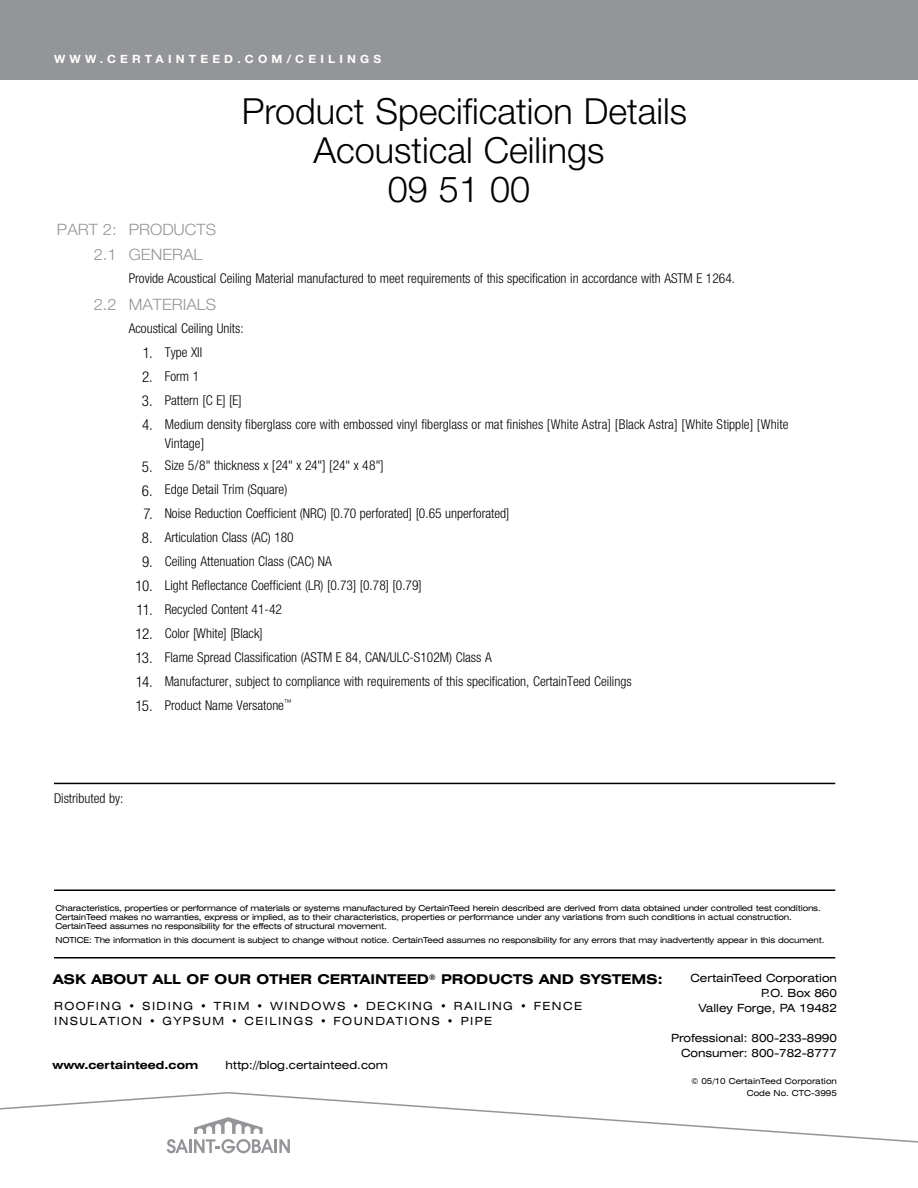
<style>
.page{position:relative;width:918px;height:1188px;background:#fff}
.page>*{position:absolute;margin:0;border:0;box-sizing:border-box;transform-origin:0 0}
.t1{font:300 36px/39px "Helvetica Neue";color:#000;text-align:center}
.t2{font:300 15.6px/25px "Helvetica Neue";color:#939598;scale:1.05 1}
.t3{font:300 condensed 13.5px/18.8px "Helvetica Neue";color:#000}
.t4{font:700 expanded 13.5px "Swiss 721 BT";color:#000}
.t5{font:700 11.4px "Helvetica Neue";letter-spacing:.35em;color:#fff;scale:1.05 1}
.t6{font:expanded 11.25px/15px "Swiss 721 BT";color:#000;text-align:right}
.t7{font:expanded 11.25px/15px "Swiss 721 BT";letter-spacing:.125em;color:#000}
.t8{font:700 expanded 11.25px "Swiss 721 BT";color:#000}
.t9{font:expanded 8.25px/9px "Swiss 721 BT";letter-spacing:-.02em;color:#000}
.t10{font:expanded 8.25px/12px "Swiss 721 BT";color:#000;text-align:right}
.s1{font-size:15px}
</style>
<div class="page">
<hr style="left:189px;top:1139px;width:3px;height:14px;background:#939598">
<svg style="left:167px;top:1144px;width:21px;height:9px"></svg>
<svg style="left:194px;top:1144px;width:96px;height:9px"></svg>
<svg style="left:0;top:1092px;width:918px;height:52px"></svg>
<hr style="left:54px;top:783px;width:781px;height:1px;background:#000">
<hr style="left:54px;top:957px;width:781px;height:1px;background:#000">
<hr style="left:54px;top:890px;width:781px;height:1px;background:#000">
<div style="left:0;top:0;width:918px;height:80px;background:#939598"></div>
<p class="t5" style="left:54px;top:52px;width:313px">WWW.CERTAINTEED.COM/CEILINGS</p>
<h1 class="t1" style="left:242px;top:91px;width:447px">Product Specification Details<br>Acoustical Ceilings<br>09 51 00</h1>
<p class="t2" style="left:94px;top:217px;width:118px;text-indent:-37px">PART 2: PRODUCTS<br>2.1 GENERAL</p>
<p class="t3" style="left:129px;top:269px;width:608px">Provide Acoustical Ceiling Material manufactured to meet requirements of this specification in accordance with ASTM E 1264.</p>
<p class="t2" style="left:94px;top:292px;width:118px">2.2 MATERIALS</p>
<p class="t3" style="left:129px;top:319px;width:117px">Acoustical Ceiling Units:</p>
<p class="t3" style="left:143px;top:343px;width:61px"><span class="s1">1.</span> Type XII</p>
<p class="t3" style="left:142px;top:367px;width:59px"><span class="s1">2.</span> Form 1</p>
<p class="t3" style="left:142px;top:391px;width:101px"><span class="s1">3.</span> Pattern [C E] [E]</p>
<p class="t3" style="left:165px;top:415px;width:625px;text-indent:-23px"><span class="s1">4.</span> Medium density fiberglass core with embossed vinyl fiberglass or mat finishes [White Astra] [Black Astra] [White Stipple] [White<br>Vintage]</p>
<p class="t3" style="left:142px;top:456px;width:243px"><span class="s1">5.</span> Size 5/8" thickness x [24" x 24"] [24" x 48"]</p>
<p class="t3" style="left:142px;top:480px;width:147px"><span class="s1">6.</span> Edge Detail Trim (Square)</p>
<p class="t3" style="left:143px;top:504px;width:368px"><span class="s1">7.</span> Noise Reduction Coefficient (NRC) [0.70 perforated] [0.65 unperforated]</p>
<p class="t3" style="left:142px;top:528px;width:153px"><span class="s1">8.</span> Articulation Class (AC) 180</p>
<p class="t3" style="left:142px;top:552px;width:191px"><span class="s1">9.</span> Ceiling Attenuation Class (CAC) NA</p>
<p class="t3" style="left:135px;top:576px;width:288px"><span class="s1">10.</span> Light Reflectance Coefficient (LR) [0.73] [0.78] [0.79]</p>
<p class="t3" style="left:137px;top:600px;width:147px"><span class="s1">11.</span> Recycled Content 41-42</p>
<p class="t3" style="left:136px;top:624px;width:129px"><span class="s1">12.</span> Color [White] [Black]</p>
<p class="t3" style="left:136px;top:648px;width:358px"><span class="s1">13.</span> Flame Spread Classification (ASTM E 84, CAN/ULC-S102M) Class A</p>
<p class="t3" style="left:136px;top:672px;width:497px"><span class="s1">14.</span> Manufacturer, subject to compliance with requirements of this specification, CertainTeed Ceilings</p>
<p class="t3" style="left:136px;top:696px;width:158px"><span class="s1">15.</span> Product Name Versatone<sup>™</sup></p>
<p class="t3" style="left:54px;top:789px;width:71px">Distributed by:</p>
<p class="t9" style="left:55px;top:903px;width:767px">Characteristics, properties or performance of materials or systems manufactured by CertainTeed herein described are derived from data obtained under controlled test conditions.<br>CertainTeed makes no warranties, express or implied, as to their characteristics, properties or performance under any variations from such conditions in actual construction.<br>CertainTeed assumes no responsibility for the effects of structural movement.</p>
<p class="t9" style="left:55px;top:936px;width:771px">NOTICE: The information in this document is subject to change without notice. CertainTeed assumes no responsibility for any errors that may inadvertently appear in this document.</p>
<p class="t4" style="left:53px;top:971px;width:611px">ASK ABOUT ALL OF OUR OTHER CERTAINTEED<sup>®</sup> PRODUCTS AND SYSTEMS:</p>
<p class="t7" style="left:54px;top:999px;width:530px">ROOFING • SIDING • TRIM • WINDOWS • DECKING • RAILING • FENCE<br>INSULATION • GYPSUM • CEILINGS • FOUNDATIONS • PIPE</p>
<p class="t8" style="left:52px;top:1058px;width:147px">www.certainteed.com</p>
<p class="t6" style="left:225px;top:1057px;width:164px">http://blog.certainteed.com</p>
<p class="t6" style="left:691px;top:971px;width:148px">CertainTeed Corporation<br>P.O. Box 860<br>Valley Forge, PA 19482</p>
<p class="t6" style="left:671px;top:1031px;width:167px">Professional: 800-233-8990<br>Consumer: 800-782-8777</p>
<p class="t10" style="left:692px;top:1075px;width:147px">© 05/10 CertainTeed Corporation<br>Code No. CTC-3995</p>
</div>
